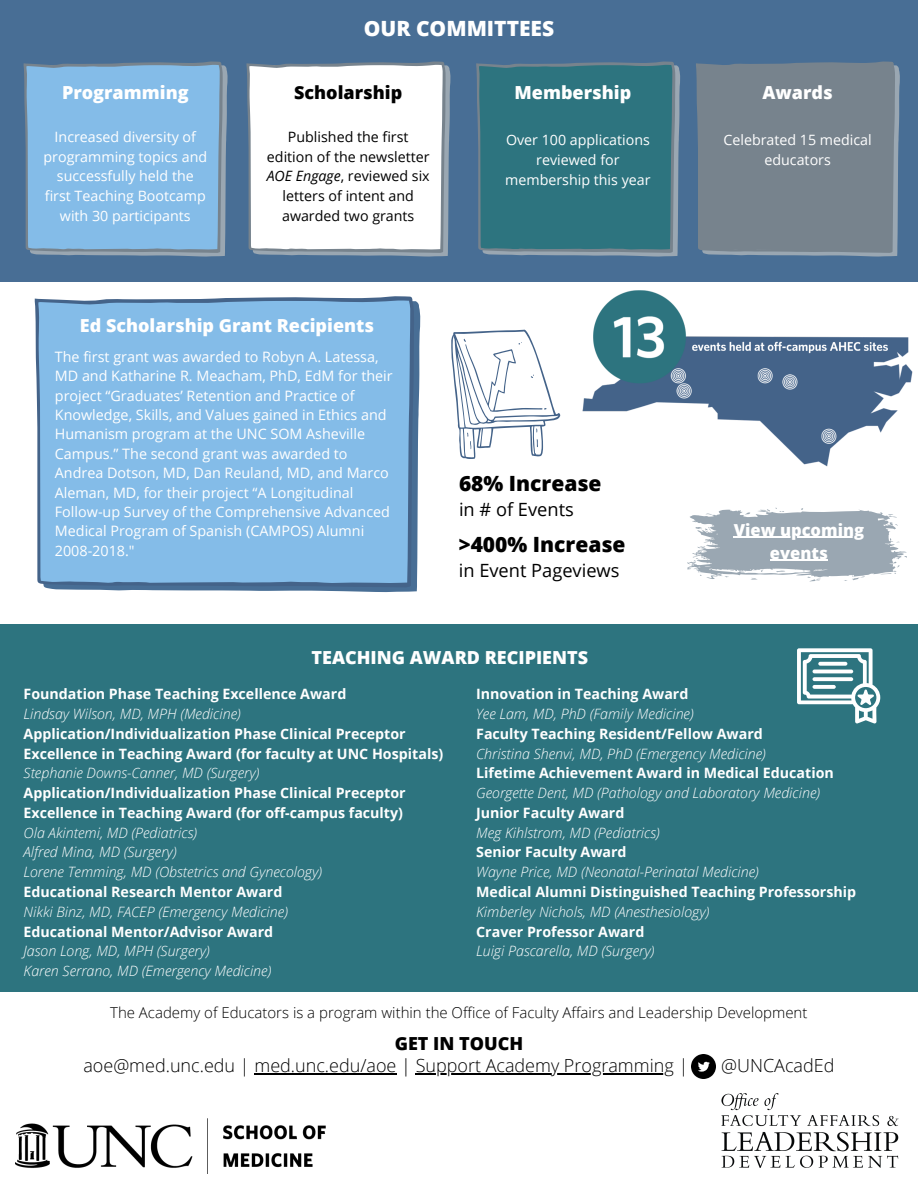
<style>
.page{position:relative;width:918px;height:1188px;background:#fff}
.page>*{position:absolute;margin:0;border:0;box-sizing:border-box;transform-origin:0 0}
.t1{font:800 21px "Open Sans";color:#000}
.t2{font:800 21px "Open Sans";color:#fff}
.t3{font:18.3px "Open Sans";color:#000}
.t4{font:800 18px "Open Sans";color:#fff}
.t5{font:300 18px "Open Sans";color:#000}
.t6{font:800 18px "Open Sans";color:#000}
.t7{font:800 16.5px/22.6px "Open Sans";color:#fff;text-align:center}
.t8{font:300 15px "Open Sans";color:#000}
.t9{font:14.4px/19.4px "Open Sans";color:#fff}
.t10{font:700 14.25px/19.8px "Open Sans";color:#fff}
.t11{font:italic 300 14.25px/19.8px "Open Sans";color:#fff}
.t12{font:14.25px/19.6px "Open Sans";color:#fff;text-align:center}
.t13{font:14.25px/19.6px "Open Sans";color:#000;text-align:center}
.s1{font-style:italic}
</style>
<div class="page">
<div style="left:0;top:624px;width:918px;height:368px;background:#2d747f"></div>
<img style="left:16px;top:1118px;width:309px;height:55px">
<img style="left:721px;top:1093px;width:178px;height:75px">
<div style="left:0;top:0;width:918px;height:281px;background:#486e95"></div>
<svg style="left:687px;top:507px;width:220px;height:74px"></svg>
<svg style="left:53px;top:301px;width:368px;height:291px"></svg>
<svg style="left:35px;top:296px;width:380px;height:293px;background:#81b7e2"></svg>
<img style="left:567px;top:281px;width:351px;height:186px">
<svg style="left:24px;top:61px;width:204px;height:196px;background:#81b5de"></svg>
<svg style="left:247px;top:61px;width:204px;height:196px;background:#edeff2"></svg>
<svg style="left:476px;top:61px;width:204px;height:196px;background:#367682"></svg>
<svg style="left:696px;top:61px;width:204px;height:196px;background:#76838e"></svg>
<svg style="left:451px;top:330px;width:109px;height:129px"></svg>
<hr style="left:255px;top:1073px;width:142px;height:1px;background:#000">
<hr style="left:416px;top:1073px;width:258px;height:1px;background:#000">
<img style="left:692px;top:1055px;width:23px;height:23px">
<svg style="left:797px;top:648px;width:83px;height:76px"></svg>
<svg style="left:818px;top:662px;width:29px;height:4px"></svg>
<hr style="left:813px;top:670px;width:40px;height:3px;background:#fff;border-radius:2px">
<svg style="left:813px;top:677px;width:40px;height:4px"></svg>
<svg style="left:813px;top:685px;width:23px;height:4px"></svg>
<hr style="left:734px;top:537px;width:130px;height:1px;background:#fff">
<hr style="left:770px;top:560px;width:58px;height:1px;background:#fff">
<h1 class="t2" style="left:364px;top:14px;width:192px">OUR COMMITTEES</h1>
<p class="t4" style="left:62px;top:79px;width:128px">Programming</p>
<p class="t6" style="left:294px;top:79px;width:110px">Scholarship</p>
<p class="t4" style="left:515px;top:79px;width:118px">Membership</p>
<p class="t4" style="left:763px;top:79px;width:72px">Awards</p>
<p class="t12" style="left:44px;top:127px;width:165px">Increased diversity of programming topics and successfully held the first Teaching Bootcamp with 30 participants</p>
<p class="t13" style="left:267px;top:127px;width:164px">Published the first edition of the newsletter<br><span class="s1">AOE Engage</span>, reviewed six letters of intent and awarded two grants</p>
<p class="t12" style="left:505px;top:130px;width:147px">Over 100 applications reviewed for membership this year</p>
<p class="t12" style="left:724px;top:130px;width:150px">Celebrated 15 medical educators</p>
<p class="t4" style="left:80px;top:313px;width:296px">Ed Scholarship Grant Recipients</p>
<p class="t9" style="left:55px;top:347px;width:339px">The first grant was awarded to Robyn A. Latessa, MD and Katharine R. Meacham, PhD, EdM for their project “Graduates’ Retention and Practice of Knowledge, Skills, and Values gained in Ethics and Humanism program at the UNC SOM Asheville Campus.” The second grant was awarded to Andrea Dotson, MD, Dan Reuland, MD, and Marco Aleman, MD, for their project “A Longitudinal Follow-up Survey of the Comprehensive Advanced Medical Program of Spanish (CAMPOS) Alumni 2008-2018."</p>
<h1 class="t1" style="left:459px;top:468px;width:144px">68% Increase</h1>
<p class="t3" style="left:459px;top:496px;width:116px">in # of Events</p>
<h1 class="t1" style="left:459px;top:530px;width:168px">&gt;400% Increase</h1>
<p class="t3" style="left:459px;top:558px;width:162px">in Event Pageviews</p>
<p class="t4" style="left:312px;top:645px;width:278px">TEACHING AWARD RECIPIENTS</p>
<p class="t7" style="left:734px;top:518px;width:132px">View upcoming events</p>
<p class="t10" style="left:24px;top:684px;width:324px">Foundation Phase Teaching Excellence Award</p>
<p class="t11" style="left:24px;top:704px;width:219px">Lindsay Wilson, MD, MPH (Medicine)</p>
<p class="t10" style="left:24px;top:723px;width:421px">Application/Individualization Phase Clinical Preceptor<br>Excellence in Teaching Award (for faculty at UNC Hospitals)</p>
<p class="t11" style="left:24px;top:763px;width:237px">Stephanie Downs-Canner, MD (Surgery)</p>
<p class="t10" style="left:24px;top:783px;width:384px">Application/Individualization Phase Clinical Preceptor<br>Excellence in Teaching Award (for off-campus faculty)</p>
<p class="t11" style="left:24px;top:822px;width:300px">Ola Akintemi, MD (Pediatrics)<br>Alfred Mina, MD (Surgery)<br>Lorene Temming, MD (Obstetrics and Gynecology)</p>
<p class="t10" style="left:24px;top:882px;width:260px">Educational Research Mentor Award</p>
<p class="t11" style="left:24px;top:901px;width:266px">Nikki Binz, MD, FACEP (Emergency Medicine)</p>
<p class="t10" style="left:24px;top:921px;width:251px">Educational Mentor/Advisor Award</p>
<p class="t11" style="left:24px;top:941px;width:249px">Jason Long, MD, MPH (Surgery)<br>Karen Serrano, MD (Emergency Medicine)</p>
<p class="t10" style="left:476px;top:684px;width:214px">Innovation in Teaching Award</p>
<p class="t11" style="left:476px;top:704px;width:219px">Yee Lam, MD, PhD (Family Medicine)</p>
<p class="t10" style="left:476px;top:723px;width:288px">Faculty Teaching Resident/Fellow Award</p>
<p class="t11" style="left:476px;top:743px;width:291px">Christina Shenvi, MD, PhD (Emergency Medicine)</p>
<p class="t10" style="left:476px;top:763px;width:359px">Lifetime Achievement Award in Medical Education</p>
<p class="t11" style="left:476px;top:783px;width:345px">Georgette Dent, MD (Pathology and Laboratory Medicine)</p>
<p class="t10" style="left:476px;top:803px;width:150px">Junior Faculty Award</p>
<p class="t11" style="left:476px;top:822px;width:185px">Meg Kihlstrom, MD (Pediatrics)</p>
<p class="t10" style="left:476px;top:842px;width:152px">Senior Faculty Award</p>
<p class="t11" style="left:476px;top:862px;width:284px">Wayne Price, MD (Neonatal-Perinatal Medicine)</p>
<p class="t10" style="left:476px;top:882px;width:382px">Medical Alumni Distinguished Teaching Professorship</p>
<p class="t11" style="left:476px;top:901px;width:235px">Kimberley Nichols, MD (Anesthesiology)</p>
<p class="t10" style="left:476px;top:921px;width:170px">Craver Professor Award</p>
<p class="t11" style="left:476px;top:941px;width:180px">Luigi Pascarella, MD (Surgery)</p>
<p class="t8" style="left:110px;top:1002px;width:699px">The Academy of Educators is a program within the Office of Faculty Affairs and Leadership Development</p>
<p class="t6" style="left:395px;top:1031px;width:130px">GET IN TOUCH</p>
<p class="t5" style="left:83px;top:1053px;width:606px">aoe@med.unc.edu | med.unc.edu/aoe | Support Academy Programming |</p>
<p class="t5" style="left:721px;top:1053px;width:115px">@UNCAcadEd</p>
</div>
